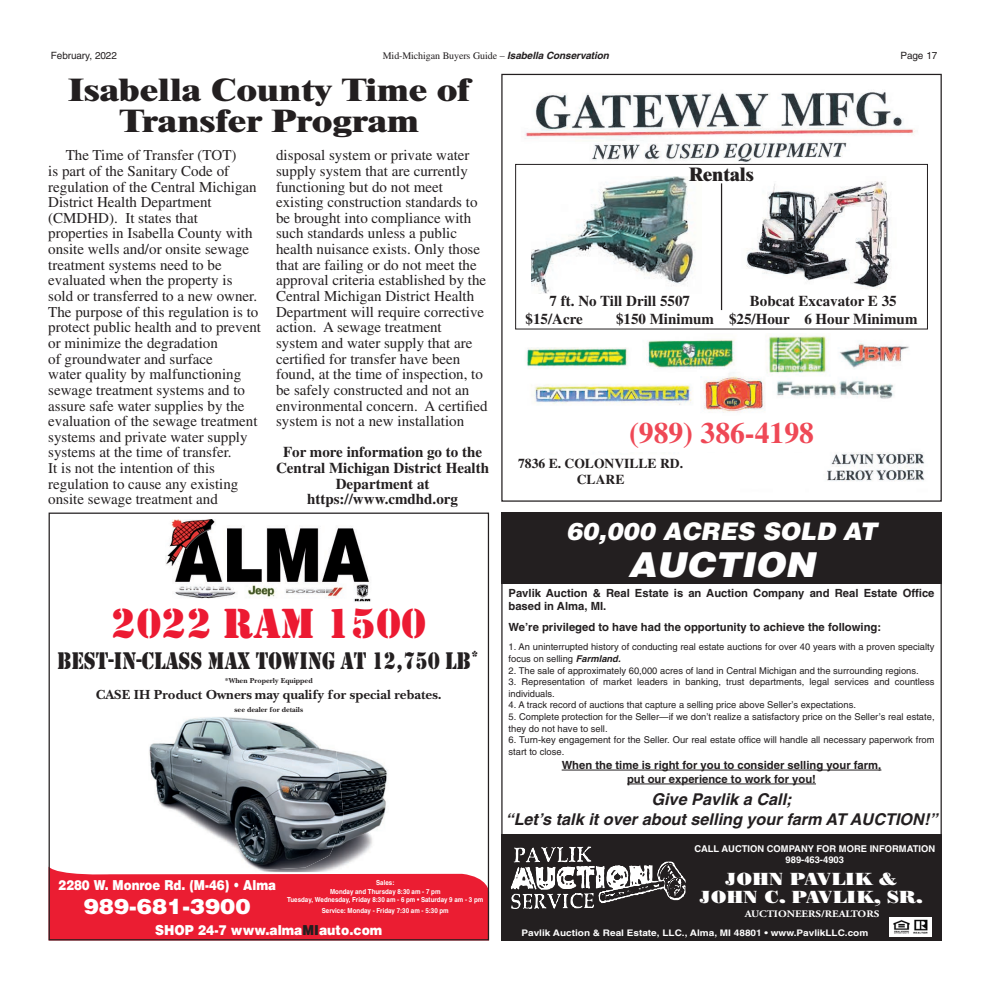
<style>
.page{position:relative;width:990px;height:990px;background:#fff}
.page>*{position:absolute;margin:0;border:0;box-sizing:border-box;transform-origin:0 0}
.t1{font:43.75px "Stencil";color:#ec1a32}
.t2{font:italic 900 34.25px "Helvetica";color:#fff;scale:1.05 1}
.t3{font:800 31.38px/31.4px "Times";color:#231f20;text-align:center;scale:1.19 1}
.t4{font:700 29.62px "Times";color:#ef4856}
.t5{font:25px "Stencil";color:#231f20;scale:.85 1}
.t6{font:italic 900 24.12px "Helvetica";color:#fff}
.t7{font:900 21.25px "Helvetica";color:#fff;scale:1.07 1}
.t8{font:800 18.88px "Times";color:#231f20}
.t9{font:italic 17.5px/17.5px "Bodoni Poster";color:#fff;text-align:center;scale:1.08 1}
.t10{font:italic 700 16.25px/19.5px "Helvetica";color:#231f20;text-align:center}
.t11{font:15px/15.6px "Times";color:#231f20}
.t12{font:700 15px/15.6px "Times";color:#231f20;text-align:center}
.t13{font:700 13.75px "New Baskerville";color:#231f20}
.t14{font:900 13.75px "Helvetica";color:#fff;scale:.86 1}
.t15{font:900 13.75px "Helvetica";color:#fff;scale:.9 1}
.t16{font:700 13.62px/16.2px "Times";color:#231f20;text-align:center}
.t17{font:700 11.25px/13.9px "Helvetica";color:#231f20}
.t18{font:10px "Times";letter-spacing:-.01em;color:#231f20}
.t19{font:10px "Helvetica";letter-spacing:-.01em;color:#231f20}
.t20{font:700 9.88px "Adobe Garamond";color:#fff;scale:1.11 1}
.t21{font:9.38px/11.6px "Helvetica";color:#231f20}
.t22{font:700 9.38px/11.2px "Helvetica";color:#fff;text-align:center}
.t23{font:700 9px "Helvetica";color:#fff;scale:1.11 1}
.t24{font:700 7.5px "New Baskerville";color:#231f20}
.t25{font:700 6.88px/8.2px "Helvetica";color:#fff;text-align:center;scale:.9 1}
.s1{font-family:"Helvetica";font-weight:700;font-style:italic}
.s2{color:#231f20}
.s3{font-weight:700;font-style:italic}
</style>
<div class="page">
<div style="left:501px;top:834px;width:440px;height:106px;background:#231f20"></div>
<div style="left:889px;top:916px;width:42px;height:20px;background:#fff"></div>
<img style="left:913px;top:919px;width:14px;height:15px">
<img style="left:893px;top:920px;width:17px;height:14px">
<svg style="left:510px;top:846px;width:176px;height:63px"></svg>
<div style="left:501px;top:512px;width:440px;height:72px;background:#231f20"></div>
<hr style="left:561px;top:769px;width:320px;height:1px;background:#231f20">
<hr style="left:627px;top:783px;width:188px;height:1px;background:#231f20">
<img style="left:526px;top:336px;width:383px;height:77px">
<img style="left:515px;top:92px;width:413px;height:72px">
<img style="left:746px;top:181px;width:145px;height:108px">
<img style="left:531px;top:176px;width:164px;height:117px">
<div style="left:515px;top:164px;width:412px;height:165px;border:1px solid #231f20"></div>
<hr style="left:720px;top:183px;width:2px;height:127px;background:#231f20">
<img style="left:827px;top:452px;width:98px;height:29px">
<img style="left:344px;top:752px;width:44px;height:113px">
<img style="left:149px;top:717px;width:195px;height:149px">
<img style="left:165px;top:519px;width:206px;height:83px">
<svg style="left:51px;top:866px;width:436px;height:72px;background:#eb3447"></svg>
<p class="t19" style="left:51px;top:50px;width:68px">February, 2022</p>
<p class="t18" style="left:383px;top:50px;width:227px">Mid-Michigan Buyers Guide – <span class="s1">Isabella Conservation</span></p>
<p class="t19" style="left:900px;top:50px;width:38px">Page 17</p>
<p class="t3" style="left:69px;top:73px;width:338px">Isabella County Time of<br>Transfer Program</p>
<p class="t11" style="left:48px;top:147px;width:214px;text-indent:18px">The Time of Transfer (TOT)<br>is part of the Sanitary Code of regulation of the Central Michigan<br>District Health Department (CMDHD). It states that properties in Isabella County with onsite wells and/or onsite sewage treatment systems need to be evaluated when the property is sold or transferred to a new owner.<br>The purpose of this regulation is to protect public health and to prevent or minimize the degradation<br>of groundwater and surface<br>water quality by malfunctioning sewage treatment systems and to assure safe water supplies by the evaluation of the sewage treatment systems and private water supply systems at the time of transfer.<br>It is not the intention of this regulation to cause any existing onsite sewage treatment and</p>
<p class="t11" style="left:276px;top:147px;width:213px">disposal system or private water supply system that are currently functioning but do not meet existing construction standards to be brought into compliance with such standards unless a public health nuisance exists. Only those that are failing or do not meet the approval criteria established by the Central Michigan District Health Department will require corrective action. A sewage treatment<br>system and water supply that are certified for transfer have been found, at the time of inspection, to be safely constructed and not an environmental concern. A certified system is not a new installation</p>
<p class="t12" style="left:276px;top:444px;width:214px">For more information go to the<br>Central Michigan District Health<br>Department at</p>
<p class="t12" style="left:307px;top:491px;width:152px">https://www.cmdhd.org</p>
<p class="t1" style="left:111px;top:597px;width:316px">2022 RAM 1500</p>
<p class="t5" style="left:57px;top:646px;width:497px">BEST-IN-CLASS MAX TOWING AT 12,750 LB<sup>*</sup></p>
<p class="t24" style="left:225px;top:675px;width:89px">*When Properly Equipped</p>
<p class="t13" style="left:96px;top:686px;width:347px">CASE IH Product Owners may qualify for special rebates.</p>
<p class="t24" style="left:234px;top:704px;width:70px">see dealer for details</p>
<p class="t25" style="left:287px;top:878px;width:219px">Sales:<br>Monday and Thursday 8:30 am - 7 pm<br>Tuesday, Wednesday, Friday 8:30 am - 6 pm • Saturday 9 am - 3 pm</p>
<p class="t25" style="left:322px;top:905px;width:142px">Service: Monday - Friday 7:30 am - 5:30 pm</p>
<p class="t14" style="left:58px;top:876px;width:255px">2280 W. Monroe Rd. (M-46) • Alma</p>
<p class="t7" style="left:84px;top:892px;width:157px">989-681-3900</p>
<p class="t15" style="left:155px;top:920px;width:254px">SHOP 24-7 www.alma<span class="s2">MI</span>auto.com</p>
<p class="t8" style="left:689px;top:162px;width:66px">Rentals</p>
<p class="t12" style="left:525px;top:292px;width:166px;line-height:18px;text-align:left;text-indent:24px">7 ft. No Till Drill 5507 $15/Acre</p>
<p class="t12" style="left:615px;top:311px;width:99px">$150 Minimum</p>
<p class="t12" style="left:728px;top:292px;width:190px;line-height:18px">Bobcat Excavator E 35 $25/Hour 6 Hour Minimum</p>
<p class="t4" style="left:628px;top:415px;width:186px">(989) 386-4198</p>
<p class="t16" style="left:518px;top:455px;width:166px">7836 E. COLONVILLE RD.<br>CLARE</p>
<p class="t6" style="left:566px;top:515px;width:312px">60,000 ACRES SOLD AT</p>
<p class="t2" style="left:627px;top:542px;width:179px">AUCTION</p>
<p class="t17" style="left:508px;top:585px;width:427px">pavlik auction &amp; real estate is an auction Company and real estate office based in alma, mi.</p>
<p class="t17" style="left:508px;top:620px;width:374px">We’re privileged to have had the opportunity to achieve the following:</p>
<p class="t21" style="left:508px;top:641px;width:427px">1. An uninterrupted history of conducting real estate auctions for over 40 years with a proven specialty focus on selling <span class="s3">Farmland.</span></p>
<p class="t21" style="left:508px;top:664px;width:411px">2. The sale of approximately 60,000 acres of land in Central Michigan and the surrounding regions.</p>
<p class="t21" style="left:508px;top:675px;width:427px">3. Representation of market leaders in banking, trust departments, legal services and countless individuals.</p>
<p class="t21" style="left:508px;top:699px;width:349px">4. A track record of auctions that capture a selling price above Seller’s expectations.</p>
<p class="t21" style="left:508px;top:710px;width:427px">5. Complete protection for the Seller—if we don’t realize a satisfactory price on the Seller’s real estate, they do not have to sell.</p>
<p class="t21" style="left:508px;top:734px;width:427px">6. Turn-key engagement for the Seller. Our real estate office will handle all necessary paperwork from start to close.</p>
<p class="t17" style="left:561px;top:757px;width:321px;text-align:center">When the time is right for you to consider selling your farm, put our experience to work for you!</p>
<p class="t10" style="left:505px;top:789px;width:433px">Give Pavlik a Call;<br>“Let’s talk it over about selling your farm AT AUCTION!”</p>
<p class="t22" style="left:694px;top:842px;width:242px">Call auCtion Company for more information<br>989-463-4903</p>
<p class="t9" style="left:700px;top:869px;width:211px">JOHN PAVLIK &amp;<br>JOHN C. PAVLIK, SR.</p>
<p class="t20" style="left:744px;top:908px;width:123px">AUCTIONEERS/REALTORS</p>
<p class="t23" style="left:521px;top:926px;width:314px">Pavlik Auction &amp; Real Estate, LLC., Alma, MI 48801 • www.PavlikLLC.com</p>
</div>
